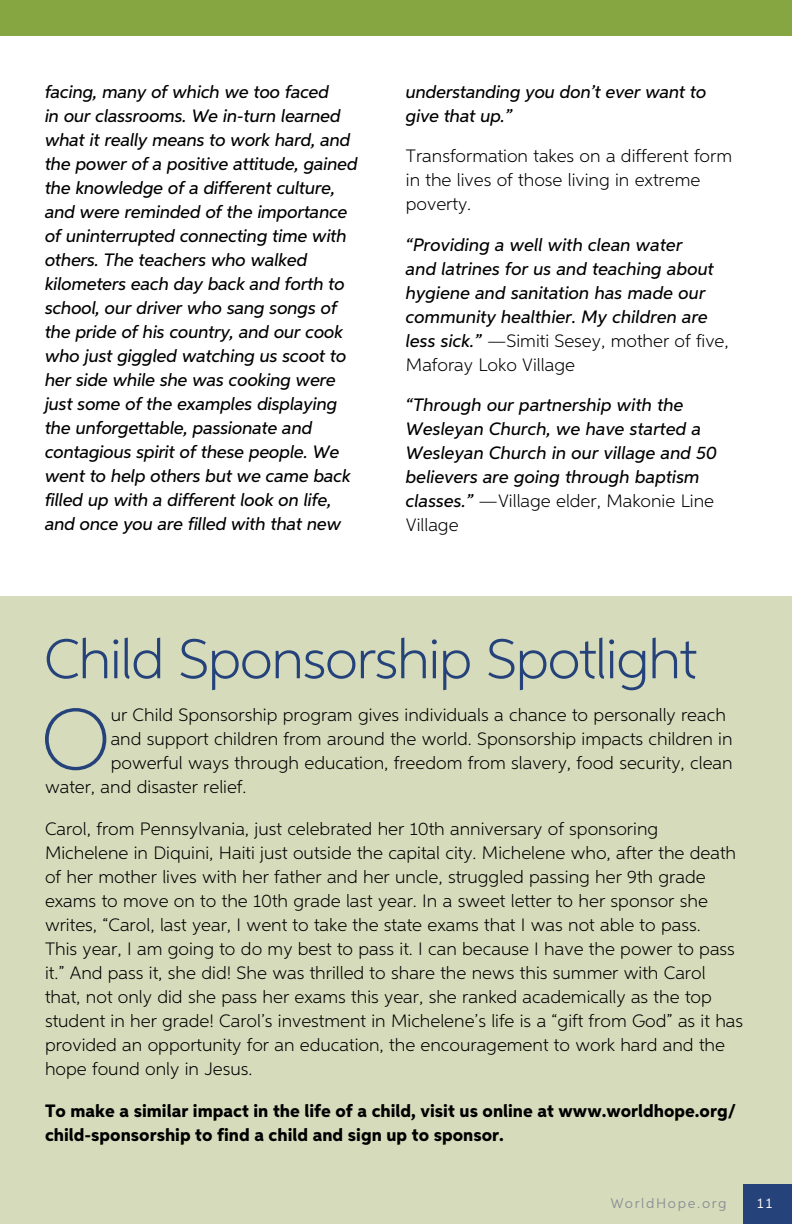
<style>
.page{position:relative;width:792px;height:1224px;background:#fff}
.page>*{position:absolute;margin:0;border:0;box-sizing:border-box;transform-origin:0 0}
.t1{font:100 87px "Aspira";color:#25427b}
.t2{font:300 56px "Aspira";letter-spacing:-.025em;color:#25427b}
.t3{font:300 18px/24px "Aspira";color:#000}
.t4{font:italic 500 18px/24px "Aspira";letter-spacing:-.01em;color:#000}
.t5{font:800 18px/24px "Aspira";color:#000}
.t6{font:14px "Aspira";letter-spacing:.115em;color:#8d8f95}
.t7{font:14px "Aspira";color:#fff}
.s1{font-weight:300;font-style:normal}
</style>
<div class="page">
<div style="left:0;top:596px;width:792px;height:628px;background:#d6dcbb"></div>
<div style="left:744px;top:1185px;width:48px;height:39px;background:#25427b"></div>
<div style="left:0;top:0;width:792px;height:36px;background:#85a640"></div>
<p class="t4" style="left:45px;top:79px;width:314px">facing, many of which we too faced<br>in our classrooms. We in-turn learned what it really means to work hard, and the power of a positive attitude, gained the knowledge of a different culture, and were reminded of the importance of uninterrupted connecting time with others. The teachers who walked kilometers each day back and forth to school, our driver who sang songs of the pride of his country, and our cook who just giggled watching us scoot to her side while she was cooking were just some of the examples displaying the unforgettable, passionate and contagious spirit of these people. We went to help others but we came back filled up with a different look on life, and once you are filled with that new</p>
<p class="t4" style="left:406px;top:79px;width:302px">understanding you don’t ever want to give that up.”</p>
<p class="t3" style="left:406px;top:144px;width:328px">Transformation takes on a different form in the lives of those living in extreme poverty.</p>
<p class="t4" style="left:406px;top:232px;width:324px">“Providing a well with clean water<br>and latrines for us and teaching about hygiene and sanitation has made our community healthier. My children are less sick.” <span class="s1">—Simiti Sesey, mother of five, Maforay Loko Village</span></p>
<p class="t4" style="left:406px;top:393px;width:313px">“Through our partnership with the<br>Wesleyan Church, we have started a<br>Wesleyan Church in our village and 50 believers are going through baptism classes.” <span class="s1">—Village elder, Makonie Line<br>Village</span></p>
<h2 class="t2" style="left:44px;top:625px;width:654px">Child Sponsorship Spotlight</h2>
<h1 class="t1" style="left:41px;top:687px;width:71px">O</h1>
<p class="t3" style="left:111px;top:703px;width:617px">ur Child Sponsorship program gives individuals a chance to personally reach</p>
<p class="t3" style="left:111px;top:727px;width:623px">and support children from around the world. Sponsorship impacts children in</p>
<p class="t3" style="left:111px;top:751px;width:624px">powerful ways through education, freedom from slavery, food security, clean</p>
<p class="t3" style="left:45px;top:775px;width:203px">water, and disaster relief.</p>
<p class="t3" style="left:45px;top:817px;width:700px">Carol, from Pennsylvania, just celebrated her 10th anniversary of sponsoring Michelene in Diquini, Haiti just outside the capital city. Michelene who, after the death of her mother lives with her father and her uncle, struggled passing her 9th grade exams to move on to the 10th grade last year. In a sweet letter to her sponsor she writes, “Carol, last year, I went to take the state exams that I was not able to pass.<br>This year, I am going to do my best to pass it. I can because I have the power to pass it.” And pass it, she did! She was thrilled to share the news this summer with Carol that, not only did she pass her exams this year, she ranked academically as the top student in her grade! Carol’s investment in Michelene’s life is a “gift from God” as it has provided an opportunity for an education, the encouragement to work hard and the hope found only in Jesus.</p>
<p class="t5" style="left:45px;top:1099px;width:692px">To make a similar impact in the life of a child, visit us online at www.worldhope.org/ child-sponsorship to find a child and sign up to sponsor.</p>
<p class="t6" style="left:611px;top:1195px;width:117px">WorldHope.org</p>
<p class="t7" style="left:757px;top:1195px;width:17px">11</p>
</div>
